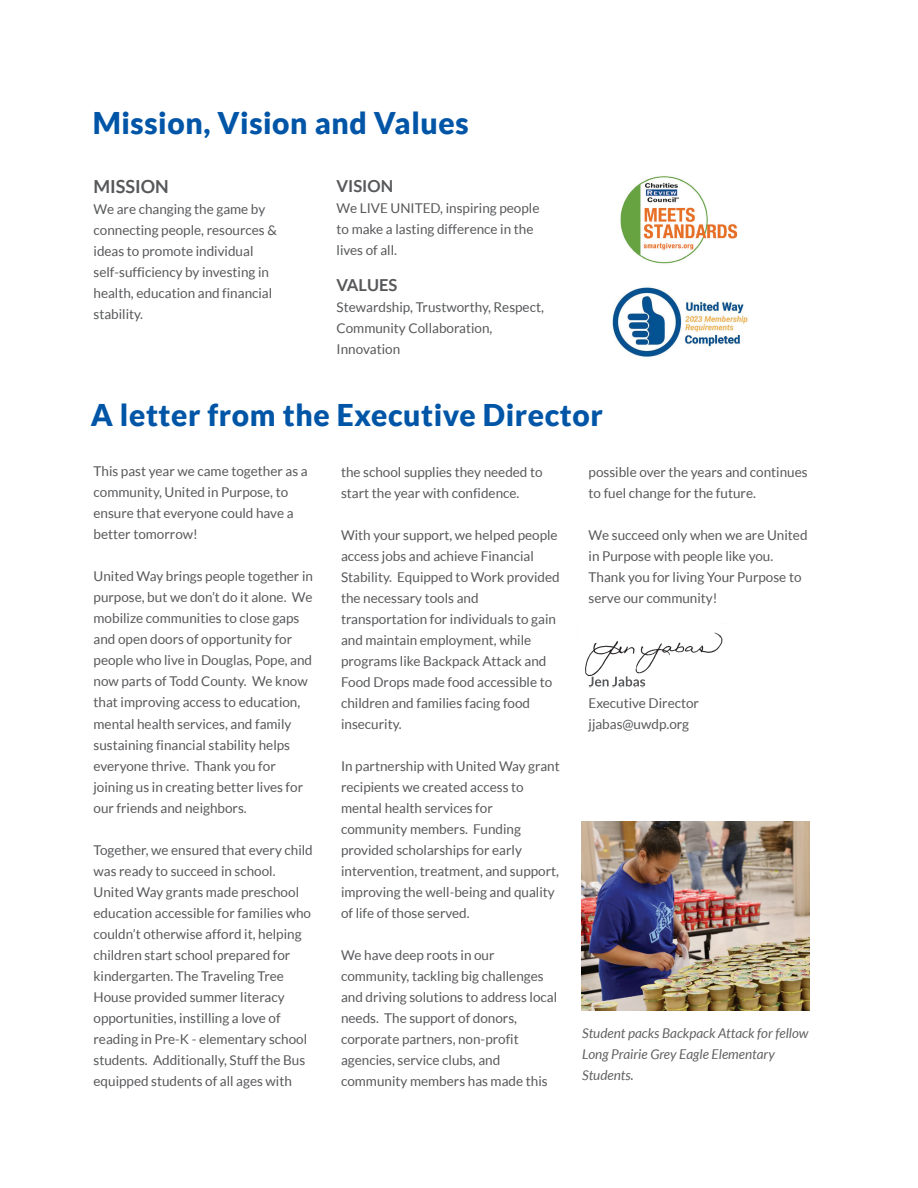
<style>
.page{position:relative;width:918px;height:1188px;background:#fff}
.page>*{position:absolute;margin:0;border:0;box-sizing:border-box;transform-origin:0 0}
.t1{font:900 30px "Lato";letter-spacing:.02em;color:#0155a7}
.t2{font:700 18px "Lato";color:#57585a}
.t3{font:700 16.5px "Lato";color:#57585a}
.t4{font:13.5px/21px "Lato";color:#57585a}
.t5{font:italic 13.5px/21px "Lato";color:#606160}
</style>
<div class="page">
<img style="left:581px;top:822px;width:229px;height:188px">
<img style="left:620px;top:176px;width:118px;height:88px">
<img style="left:612px;top:287px;width:136px;height:70px">
<img style="left:585px;top:632px;width:138px;height:54px">
<img style="left:589px;top:676px;width:56px;height:10px">
<h1 class="t1" style="left:93px;top:105px;width:377px">Mission, Vision and Values</h1>
<h2 class="t2" style="left:94px;top:177px;width:77px">MISSION</h2>
<p class="t4" style="left:94px;top:199px;width:185px">We are changing the game by connecting people, resources &amp; ideas to promote individual self-sufficiency by investing in health, education and financial stability.</p>
<p class="t3" style="left:337px;top:177px;width:58px">VISION</p>
<p class="t4" style="left:337px;top:198px;width:204px">We LIVE UNITED, inspiring people to make a lasting difference in the lives of all.</p>
<p class="t3" style="left:337px;top:276px;width:62px">VALUES</p>
<p class="t4" style="left:337px;top:297px;width:209px">Stewardship, Trustworthy, Respect,<br>Community Collaboration,<br>Innovation</p>
<h1 class="t1" style="left:91px;top:398px;width:514px">A letter from the Executive Director</h1>
<p class="t4" style="left:94px;top:461px;width:216px">This past year we came together as a community, United in Purpose, to ensure that everyone could have a better tomorrow!</p>
<p class="t4" style="left:94px;top:566px;width:221px">United Way brings people together in purpose, but we don’t do it alone. We mobilize communities to close gaps and open doors of opportunity for people who live in Douglas, Pope, and now parts of Todd County. We know that improving access to education, mental health services, and family sustaining financial stability helps everyone thrive. Thank you for joining us in creating better lives for our friends and neighbors.</p>
<p class="t4" style="left:94px;top:839px;width:221px">Together, we ensured that every child was ready to succeed in school.<br>United Way grants made preschool education accessible for families who couldn’t otherwise afford it, helping children start school prepared for kindergarten. The Traveling Tree House provided summer literacy opportunities, instilling a love of reading in Pre-K - elementary school students. Additionally, Stuff the Bus equipped students of all ages with</p>
<p class="t4" style="left:341px;top:461px;width:203px">the school supplies they needed to start the year with confidence.</p>
<p class="t4" style="left:341px;top:524px;width:220px">With your support, we helped people access jobs and achieve Financial<br>Stability. Equipped to Work provided the necessary tools and transportation for individuals to gain and maintain employment, while programs like Backpack Attack and<br>Food Drops made food accessible to children and families facing food insecurity.</p>
<p class="t4" style="left:341px;top:755px;width:220px">In partnership with United Way grant recipients we created access to mental health services for community members. Funding provided scholarships for early intervention, treatment, and support, improving the well-being and quality of life of those served.</p>
<p class="t4" style="left:341px;top:944px;width:218px">We have deep roots in our community, tackling big challenges and driving solutions to address local needs. The support of donors, corporate partners, non-profit agencies, service clubs, and community members has made this</p>
<p class="t4" style="left:589px;top:461px;width:221px">possible over the years and continues to fuel change for the future.</p>
<p class="t4" style="left:589px;top:524px;width:220px">We succeed only when we are United in Purpose with people like you.<br>Thank you for living Your Purpose to serve our community!</p>
<p class="t4" style="left:589px;top:692px;width:112px">Executive Director jjabas@uwdp.org</p>
<p class="t5" style="left:582px;top:1023px;width:228px">Student packs Backpack Attack for fellow<br>Long Prairie Grey Eagle Elementary<br>Students.</p>
</div>
